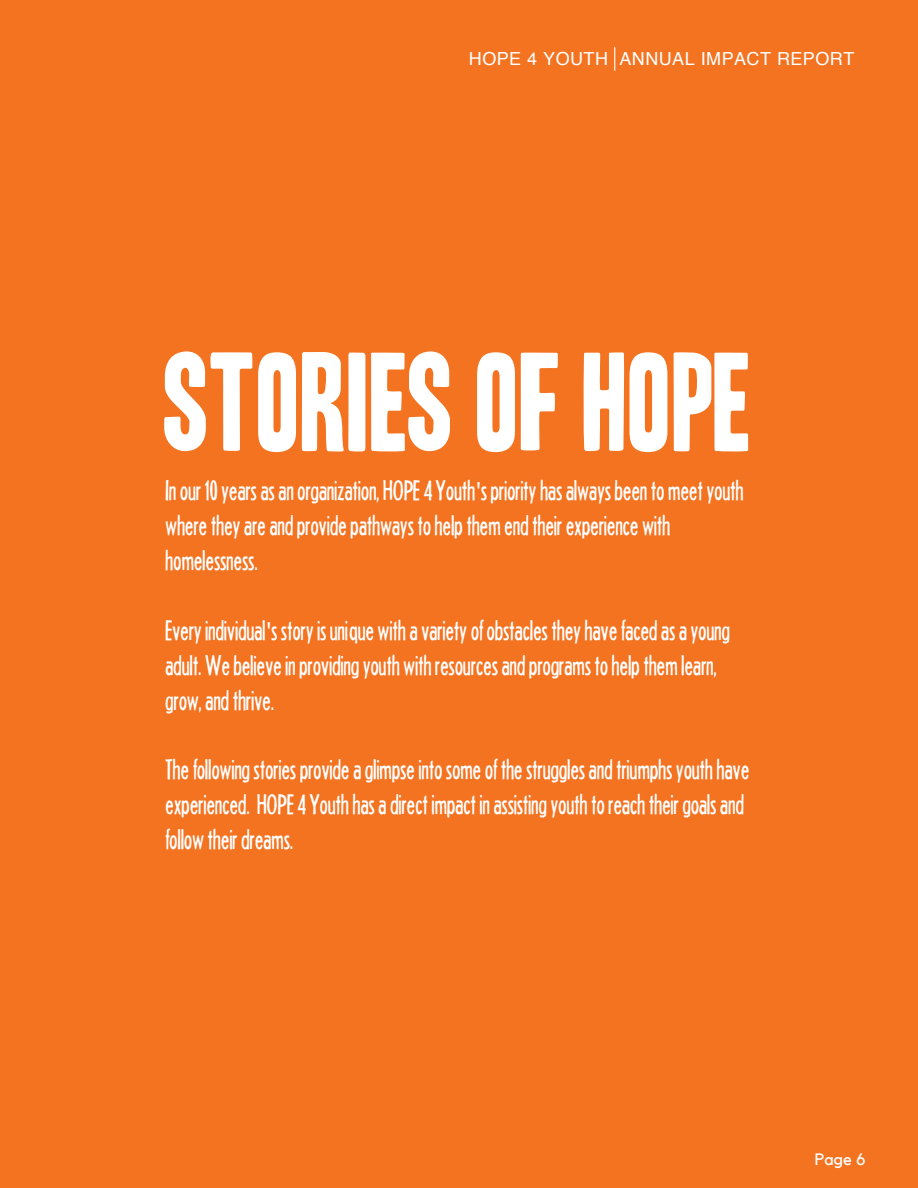
<style>
.page{position:relative;width:918px;height:1188px;background:#f37321}
.page>*{position:absolute;margin:0;border:0;box-sizing:border-box;transform-origin:0 0}
.t1{font:121.05px "Headline One HPLHS";color:#fff}
.t2{font:25.05px/34.8px "Headline Two HPLHS";color:#fff}
.t3{font:18px "Helvetica";letter-spacing:.025em;color:#fff}
.t4{font:16.5px "Kollektif";color:#fff}
.s1{font-family:"Noto Sans"}
</style>
<div class="page">
<svg style="left:614px;top:47px;width:1px;height:24px"></svg>
<p class="t3" style="left:469px;top:51px;width:387px">HOPE 4 YOUTH ANNUAL IMPACT REPORT</p>
<h1 class="t1" style="left:165px;top:344px;width:589px">STORIES OF HOPE</h1>
<p class="t2" style="left:166px;top:473px;width:580px">Inour 10yearsasanorganization,HOPE4 Youth<span class="s1">'</span>spriorityhasalwaysbeento meetyouth wheretheyareandprovidepathways tohelpthem endtheirexperience with homelessness.</p>
<p class="t2" style="left:166px;top:613px;width:566px">Everyindividual<span class="s1">'</span>s storyisunique withavarietyofobstacles theyhavefacedasayoung adult.Webelieveinprovidingyouth withresourcesandprograms tohelpthem learn, grow,andthrive.</p>
<p class="t2" style="left:166px;top:752px;width:585px">Thefollowingstoriesprovideaglimpseintosomeof thestrugglesandtriumphsyouthhave experienced. HOPE4 Youthhasadirect impact inassistingyouthtoreachtheirgoalsand follow theirdreams.</p>
<p class="t4" style="left:815px;top:1152px;width:52px">Page 6</p>
</div>
